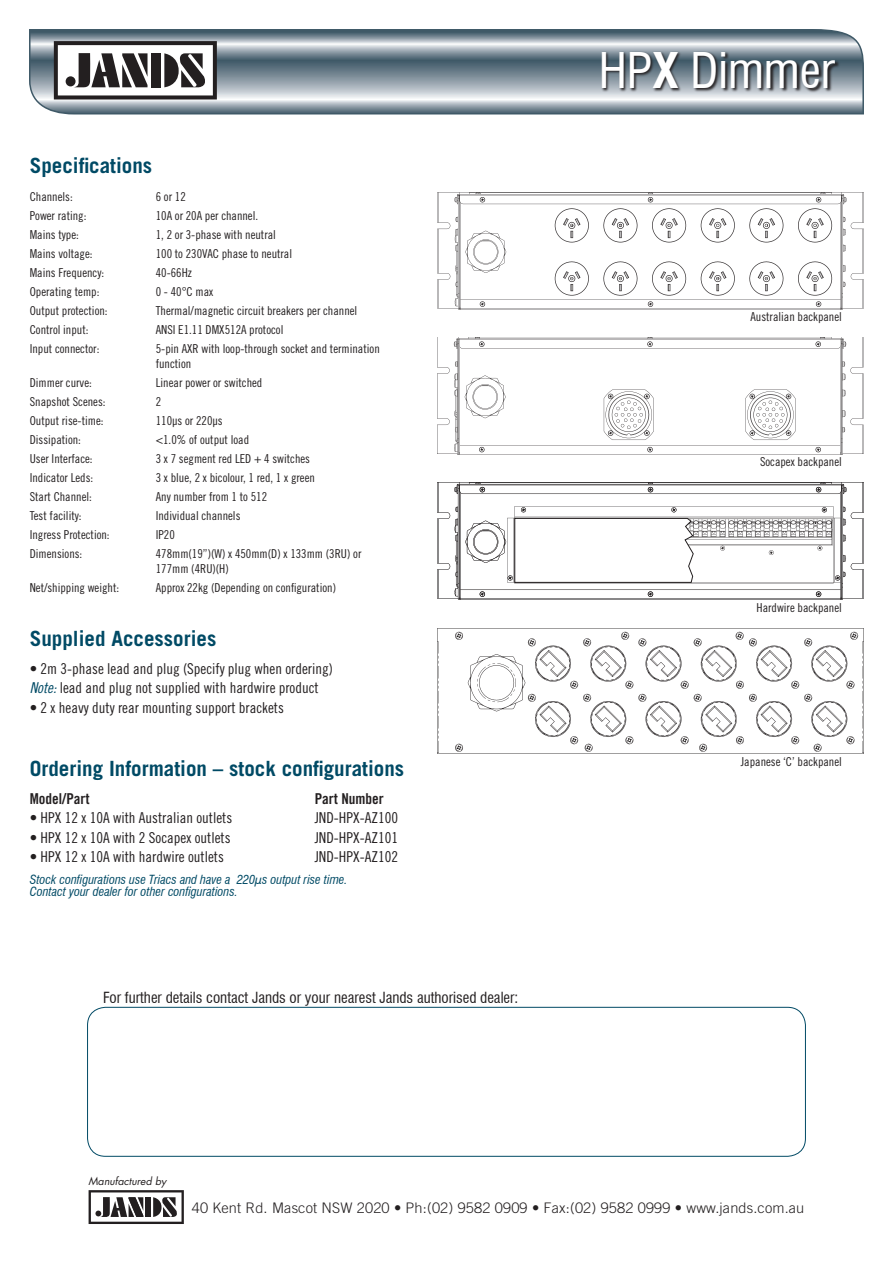
<style>
.page{position:relative;width:893px;height:1263px;background:#fff}
.page>*{position:absolute;margin:0;border:0;box-sizing:border-box;transform-origin:0 0}
.t1{font:condensed 48px "Swiss 721 BT";color:#fff}
.t2{font:700 21px "Trade Gothic";color:#004a65}
.t3{font:15px/19.2px "Trade Gothic Cond Eighteen";color:#231f20}
.t4{font:condensed 15px "Swiss 721 BT";color:#231f20}
.t5{font:15px "Trade Gothic Bold Cond Twenty";color:#231f20}
.t6{font:300 14.55px "Trade Gothic";letter-spacing:.01em;color:#231f20}
.t7{font:12.3px/14.7px "Trade Gothic Cond Eighteen";color:#231f20}
.t8{font:italic condensed 12.3px/12px "Swiss 721 BT";color:#004a65}
.t9{font:italic 10.5px "Futura";color:#231f20}
.s1{font-family:"Trade Gothic Cond Eighteen Obl";color:#004a65}
.s2{font-weight:700}
</style>
<div class="page">
<svg style="left:29px;top:29px;width:835px;height:86px;background:#92a0a9"></svg>
<svg style="left:54px;top:41px;width:163px;height:58px"></svg>
<div style="left:87px;top:1007px;width:719px;height:150px;border:1px solid #004a65;border-radius:18px"></div>
<svg style="left:89px;top:1190px;width:95px;height:34px"></svg>
<div style="left:145px;top:1197px;width:6px;height:20px;background:#231f20"></div>
<div style="left:601px;top:51px;width:239px;height:43px;background:#231f20;opacity:.95"></div>
<img style="left:437px;top:192px;width:426px;height:118px">
<div style="left:508px;top:246px;width:282px;height:11px;background:#fff"></div>
<img style="left:437px;top:337px;width:426px;height:118px">
<div style="left:600px;top:364px;width:58px;height:12px;background:#fff"></div>
<div style="left:671px;top:417px;width:58px;height:15px;background:#fff"></div>
<div style="left:573px;top:419px;width:15px;height:11px;background:#fff"></div>
<img style="left:437px;top:482px;width:426px;height:118px">
<div style="left:508px;top:562px;width:280px;height:10px;background:#fff"></div>
<svg style="left:515px;top:518px;width:178px;height:64px"></svg>
<img style="left:437px;top:628px;width:426px;height:126px">
<h2 class="t2" style="left:30px;top:153px;width:124px">Specifications</h2>
<p class="t7" style="left:30px;top:189px;width:45px">Channels:</p>
<p class="t7" style="left:156px;top:189px;width:32px">6 or 12</p>
<p class="t7" style="left:30px;top:208px;width:58px">Power rating:</p>
<p class="t7" style="left:156px;top:208px;width:104px">10A or 20A per channel.</p>
<p class="t7" style="left:30px;top:227px;width:51px">Mains type:</p>
<p class="t7" style="left:156px;top:227px;width:122px">1, 2 or 3-phase with neutral</p>
<p class="t7" style="left:30px;top:246px;width:64px">Mains voltage:</p>
<p class="t7" style="left:156px;top:246px;width:138px">100 to 230VAC phase to neutral</p>
<p class="t7" style="left:30px;top:265px;width:76px">Mains Frequency:</p>
<p class="t7" style="left:156px;top:265px;width:38px">40-66Hz</p>
<p class="t7" style="left:30px;top:284px;width:71px">Operating temp:</p>
<p class="t7" style="left:156px;top:284px;width:59px">0 - 40°C max</p>
<p class="t7" style="left:30px;top:303px;width:79px">Output protection:</p>
<p class="t7" style="left:156px;top:303px;width:203px">Thermal/magnetic circuit breakers per channel</p>
<p class="t7" style="left:30px;top:322px;width:60px">Control input:</p>
<p class="t7" style="left:156px;top:322px;width:129px">ANSI E1.11 DMX512A protocol</p>
<p class="t7" style="left:30px;top:341px;width:71px">Input connector:</p>
<p class="t7" style="left:156px;top:341px;width:226px">5-pin AXR with loop-through socket and termination function</p>
<p class="t7" style="left:30px;top:375px;width:64px">Dimmer curve:</p>
<p class="t7" style="left:156px;top:375px;width:108px">Linear power or switched</p>
<p class="t7" style="left:30px;top:394px;width:77px">Snapshot Scenes:</p>
<p class="t7" style="left:156px;top:394px;width:7px">2</p>
<p class="t7" style="left:30px;top:413px;width:75px">Output rise-time:</p>
<p class="t7" style="left:156px;top:413px;width:68px">110µs or 220µs</p>
<p class="t7" style="left:30px;top:432px;width:53px">Dissipation:</p>
<p class="t7" style="left:156px;top:432px;width:95px">&lt;1.0% of output load</p>
<p class="t7" style="left:30px;top:451px;width:64px">User Interface:</p>
<p class="t7" style="left:156px;top:451px;width:156px">3 x 7 segment red LED + 4 switches</p>
<p class="t7" style="left:30px;top:470px;width:65px">Indicator Leds:</p>
<p class="t7" style="left:156px;top:470px;width:161px">3 x blue, 2 x bicolour, 1 red, 1 x green</p>
<p class="t7" style="left:30px;top:489px;width:64px">Start Channel:</p>
<p class="t7" style="left:156px;top:489px;width:113px">Any number from 1 to 512</p>
<p class="t7" style="left:30px;top:508px;width:53px">Test facility:</p>
<p class="t7" style="left:156px;top:508px;width:86px">Individual channels</p>
<p class="t7" style="left:30px;top:527px;width:81px">Ingress Protection:</p>
<p class="t7" style="left:156px;top:527px;width:21px">IP20</p>
<p class="t7" style="left:30px;top:546px;width:54px">Dimensions:</p>
<p class="t7" style="left:156px;top:546px;width:207px">478mm(19”)(W) x 450mm(D) x 133mm (3RU) or<br>177mm (4RU)(H)</p>
<p class="t7" style="left:30px;top:580px;width:91px">Net/shipping weight:</p>
<p class="t7" style="left:156px;top:580px;width:182px">Approx 22kg (Depending on configuration)</p>
<h2 class="t2" style="left:30px;top:626px;width:188px">Supplied Accessories</h2>
<p class="t3" style="left:30px;top:659px;width:305px">• 2m 3-phase lead and plug (Specify plug when ordering)<br><span class="s1">Note:</span> lead and plug not supplied with hardwire product</p>
<p class="t3" style="left:30px;top:697px;width:256px">• 2 x heavy duty rear mounting support brackets</p>
<h2 class="t2" style="left:30px;top:756px;width:376px">Ordering Information – stock configurations</h2>
<p class="t5" style="left:30px;top:790px;width:61px">Model/Part</p>
<p class="t5" style="left:315px;top:790px;width:71px">Part Number</p>
<p class="t3" style="left:30px;top:808px;width:204px">• HPX 12 x 10A with Australian outlets</p>
<p class="t3" style="left:315px;top:808px;width:85px">JND-HPX-AZ100</p>
<p class="t3" style="left:30px;top:827px;width:202px">• HPX 12 x 10A with 2 Socapex outlets</p>
<p class="t3" style="left:315px;top:827px;width:85px">JND-HPX-AZ101</p>
<p class="t3" style="left:30px;top:847px;width:196px">• HPX 12 x 10A with hardwire outlets</p>
<p class="t3" style="left:315px;top:847px;width:85px">JND-HPX-AZ102</p>
<p class="t8" style="left:30px;top:873px;width:319px">Stock configurations use Triacs and have a 220µs output rise time.<br>Contact your dealer for other configurations.</p>
<p class="t4" style="left:103px;top:988px;width:417px">For further details contact Jands or your nearest Jands authorised dealer:</p>
<p class="t9" style="left:89px;top:1174px;width:79px">Manufactured by</p>
<h1 class="t1" style="left:599px;top:42px;width:237px">HP<span class="s2">X</span> Dimmer</h1>
<p class="t7" style="left:750px;top:309px;width:93px">Australian backpanel</p>
<p class="t7" style="left:760px;top:455px;width:83px">Socapex backpanel</p>
<p class="t7" style="left:757px;top:600px;width:87px">Hardwire backpanel</p>
<p class="t7" style="left:741px;top:754px;width:103px">Japanese ‘C’ backpanel</p>
<p class="t6" style="left:192px;top:1199px;width:614px">40 Kent Rd. Mascot NSW 2020 • Ph:(02) 9582 0909 • Fax:(02) 9582 0999 • www.jands.com.au</p>
</div>
